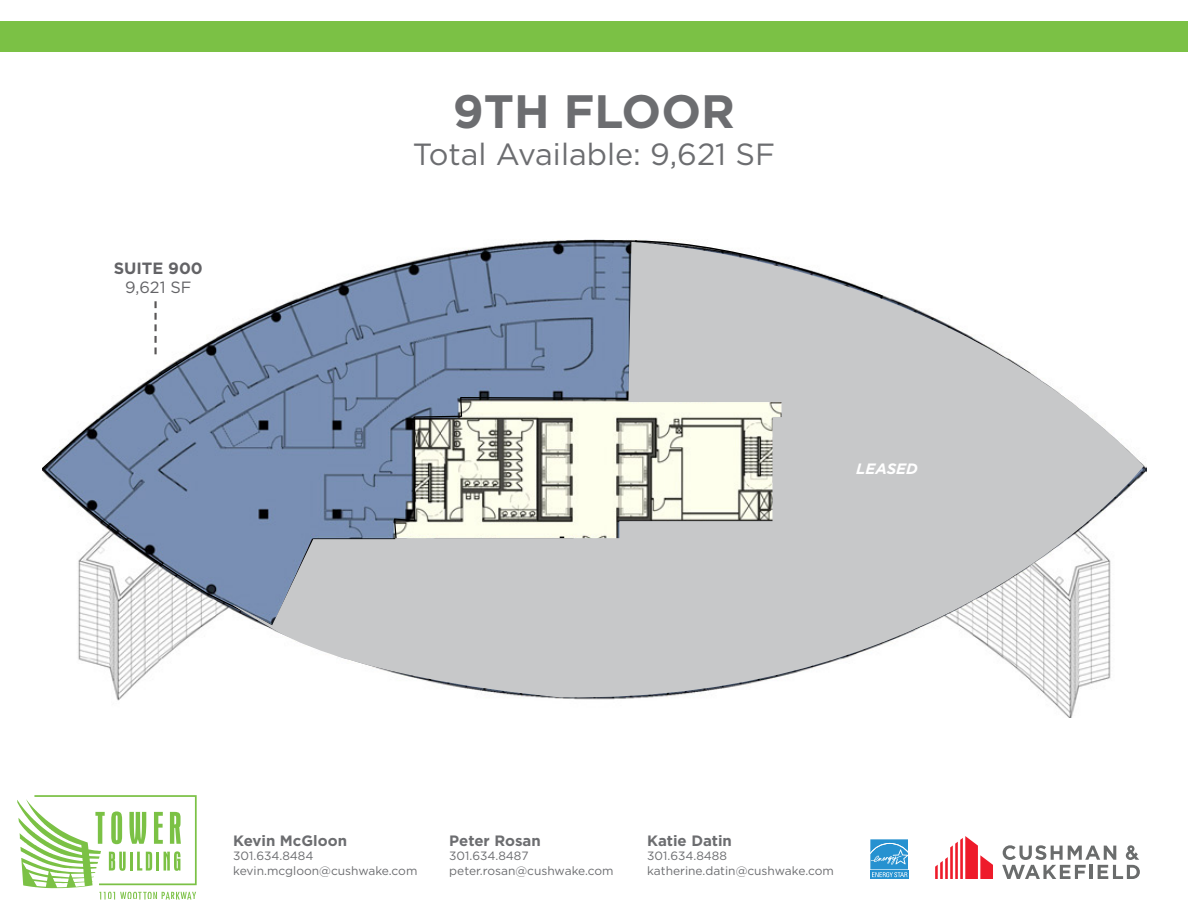
<style>
.page{position:relative;width:1188px;height:918px;background:#fff}
.page>*{position:absolute;margin:0;border:0;box-sizing:border-box;transform-origin:0 0}
.t1{font:700 46.8px "Gotham";color:#6d6e71}
.t2{font:700 46.8px "Gotham";color:#6c6d70}
.t3{font:30.6px "Gotham";color:#6c6d70}
.t4{font:700 16.35px "Gotham";color:#636366}
.t5{font:16.35px "Gotham";color:#636366}
.t6{font:700 15px "Gotham";color:#6c6d70}
.t7{font:500 15px/18px "Gotham";color:#6d6e70}
.t8{font:italic 700 15px "Gotham";color:#fff}
.t9{font:12px "Gotham";color:#6c6d70}
</style>
<div class="page">
<div style="left:0;top:21px;width:1188px;height:30px;background:#7bc145"></div>
<svg style="left:17px;top:795px;width:180px;height:105px"></svg>
<svg style="left:935px;top:836px;width:58px;height:43px"></svg>
<svg style="left:1002px;top:845px;width:138px;height:34px"></svg>
<svg style="left:870px;top:870px;width:39px;height:9px"></svg>
<svg style="left:870px;top:839px;width:38px;height:38px"></svg>
<img style="left:78px;top:465px;width:1068px;height:252px">
<svg style="left:42px;top:240px;width:592px;height:386px"></svg>
<svg style="left:183px;top:242px;width:961px;height:462px"></svg>
<svg style="left:110px;top:260px;width:105px;height:110px"></svg>
<p class="t4" style="left:114px;top:257px;width:91px">SUITE 900</p>
<p class="t5" style="left:125px;top:277px;width:68px">9,621 SF</p>
<p class="t7" style="left:124px;top:263px;width:76px">Suite 900<br>9,836 SF</p>
<p class="t2" style="left:453px;top:81px;width:284px">9TH FLOOR</p>
<p class="t3" style="left:413px;top:134px;width:364px">Total Available: 9,621 SF</p>
<p class="t1" style="left:424px;top:127px;width:343px">NINTH FLOOR</p>
<p class="t8" style="left:856px;top:459px;width:63px">LEASED</p>
<p class="t6" style="left:233px;top:831px;width:115px">Kevin McGloon</p>
<p class="t9" style="left:233px;top:848px;width:82px">301.634.8484</p>
<p class="t9" style="left:233px;top:863px;width:186px">kevin.mcgloon@cushwake.com</p>
<p class="t6" style="left:449px;top:831px;width:93px">Peter Rosan</p>
<p class="t9" style="left:449px;top:848px;width:81px">301.634.8487</p>
<p class="t9" style="left:449px;top:863px;width:166px">peter.rosan@cushwake.com</p>
<p class="t6" style="left:647px;top:831px;width:86px">Katie Datin</p>
<p class="t9" style="left:647px;top:848px;width:81px">301.634.8488</p>
<p class="t9" style="left:647px;top:863px;width:188px">katherine.datin@cushwake.com</p>
</div>
